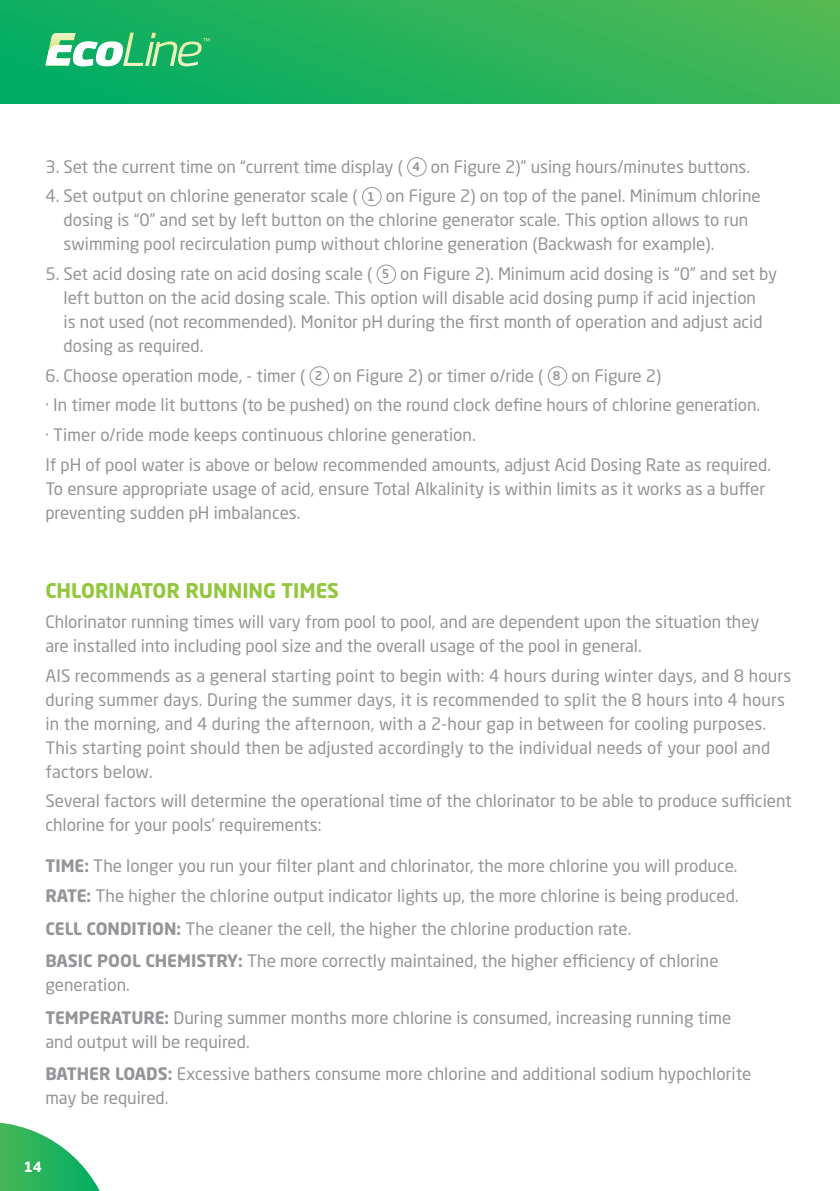
<style>
.page{position:relative;width:840px;height:1191px;background:#fff}
.page>*{position:absolute;margin:0;border:0;box-sizing:border-box;transform-origin:0 0}
.t1{font:700 20px "Neo Sans Std";color:#92c73d}
.t2{font:17px/24px "Neo Sans Std";color:#939598}
.t3{font:700 14px "Neo Sans Std";color:#fff}
.s1{font-weight:500;font-size:12px}
.s2{font-weight:700}
</style>
<div class="page">
<div style="left:0;top:0;width:839px;height:103px;background:linear-gradient(to right,#02ad63,#4bb855)"></div>
<svg style="left:0;top:1122px;width:100px;height:69px"></svg>
<svg style="left:45px;top:33px;width:164px;height:33px"></svg>
<div style="left:407px;top:157px;width:19px;height:20px;border:1px solid #939598;border-radius:50%"></div>
<div style="left:362px;top:187px;width:19px;height:19px;border:1px solid #939598;border-radius:50%"></div>
<div style="left:376px;top:264px;width:20px;height:20px;border:1px solid #939598;border-radius:50%"></div>
<div style="left:309px;top:366px;width:20px;height:20px;border:1px solid #939598;border-radius:50%"></div>
<div style="left:547px;top:366px;width:20px;height:20px;border:1px solid #939598;border-radius:50%"></div>
<p class="t2" style="left:45px;top:154px;width:705px">3. Set the current time on “current time display ( <span class="s1">4</span> on Figure 2)” using hours/minutes buttons.</p>
<p class="t2" style="left:63px;top:184px;width:698px;text-indent:-18px">4. Set output on chlorine generator scale ( <span class="s1">1</span> on Figure 2) on top of the panel. Minimum chlorine dosing is “0” and set by left button on the chlorine generator scale. This option allows to run swimming pool recirculation pump without chlorine generation (Backwash for example).</p>
<p class="t2" style="left:63px;top:261px;width:715px;text-indent:-18px">5. Set acid dosing rate on acid dosing scale ( <span class="s1">5</span> on Figure 2). Minimum acid dosing is “0” and set by left button on the acid dosing scale. This option will disable acid dosing pump if acid injection<br>is not used (not recommended). Monitor pH during the first month of operation and adjust acid dosing as required.</p>
<p class="t2" style="left:45px;top:360px;width:726px;line-height:29.6px">6. Choose operation mode, - timer ( <span class="s1">2</span> on Figure 2) or timer o/ride ( <span class="s1">8</span> on Figure 2)<br>· In timer mode lit buttons (to be pushed) on the round clock define hours of chlorine generation.<br>· Timer o/ride mode keeps continuous chlorine generation.<br>If pH of pool water is above or below recommended amounts, adjust Acid Dosing Rate as required.</p>
<p class="t2" style="left:45px;top:476px;width:720px">To ensure appropriate usage of acid, ensure Total Alkalinity is within limits as it works as a buffer preventing sudden pH imbalances.</p>
<p class="t1" style="left:45px;top:578px;width:295px">CHLORINATOR RUNNING TIMES</p>
<p class="t2" style="left:45px;top:609px;width:715px">Chlorinator running times will vary from pool to pool, and are dependent upon the situation they are installed into including pool size and the overall usage of the pool in general.</p>
<p class="t2" style="left:45px;top:663px;width:747px">AIS recommends as a general starting point to begin with: 4 hours during winter days, and 8 hours during summer days. During the summer days, it is recommended to split the 8 hours into 4 hours in the morning, and 4 during the afternoon, with a 2-hour gap in between for cooling purposes.<br>This starting point should then be adjusted accordingly to the individual needs of your pool and factors below.</p>
<p class="t2" style="left:45px;top:789px;width:747px">Several factors will determine the operational time of the chlorinator to be able to produce sufficient chlorine for your pools’ requirements:</p>
<p class="t2" style="left:45px;top:851px;width:694px;line-height:29.6px"><span class="s2">TIME:</span> The longer you run your filter plant and chlorinator, the more chlorine you will produce.<br><span class="s2">RATE:</span> The higher the chlorine output indicator lights up, the more chlorine is being produced.</p>
<p class="t2" style="left:45px;top:911px;width:674px;line-height:32.6px"><span class="s2">CELL CONDITION:</span> The cleaner the cell, the higher the chlorine production rate.<br><span class="s2">BASIC POOL CHEMISTRY:</span> The more correctly maintained, the higher efficiency of chlorine</p>
<p class="t2" style="left:45px;top:968px;width:687px;line-height:32.6px">generation.<br><span class="s2">TEMPERATURE:</span> During summer months more chlorine is consumed, increasing running time</p>
<p class="t2" style="left:45px;top:1024px;width:707px;line-height:32.6px">and output will be required.<br><span class="s2">BATHER LOADS:</span> Excessive bathers consume more chlorine and additional sodium hypochlorite</p>
<p class="t2" style="left:45px;top:1085px;width:124px">may be required.</p>
<p class="t3" style="left:24px;top:1157px;width:20px">14</p>
</div>
